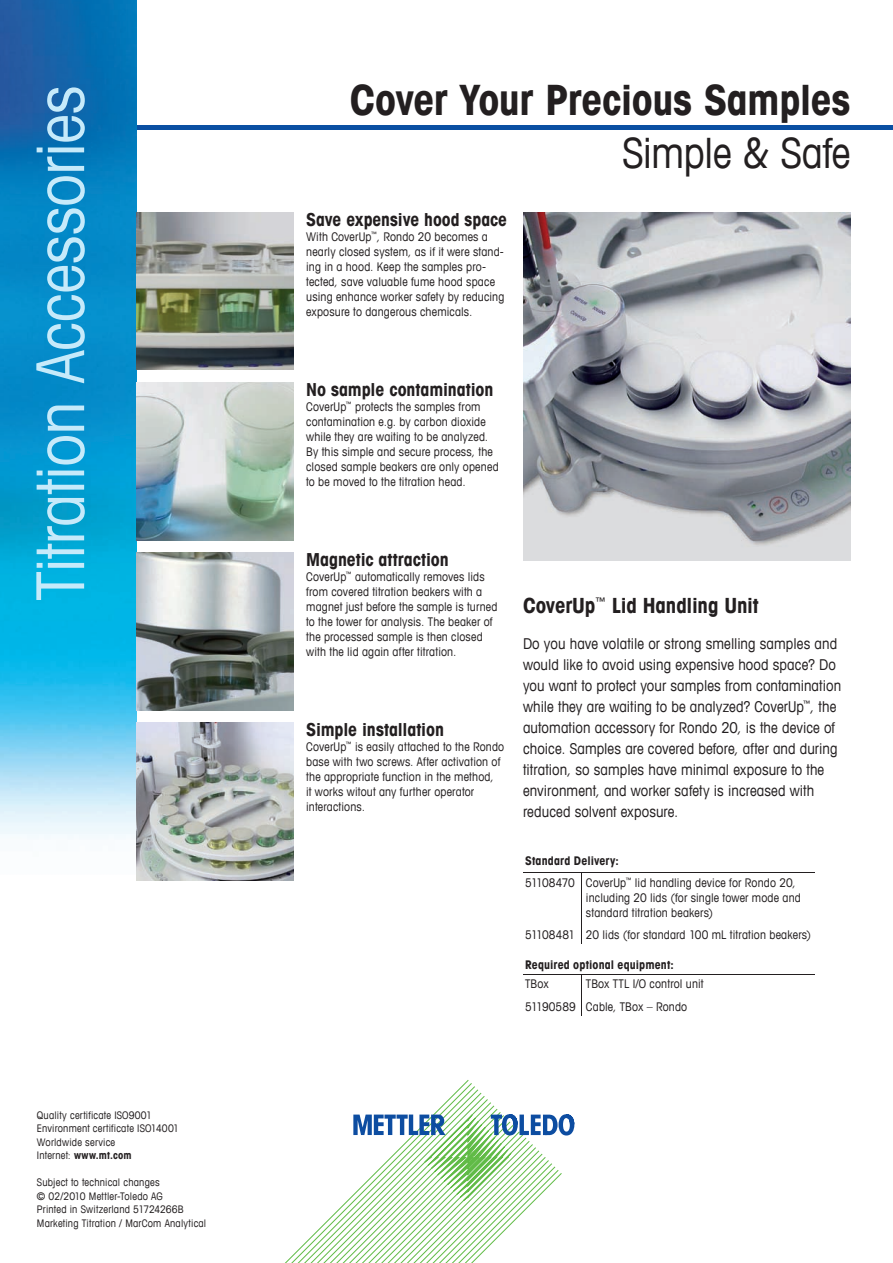
<style>
.page{position:relative;width:893px;height:1263px;background:#fff}
.page>*{position:absolute;margin:0;border:0;box-sizing:border-box;transform-origin:0 0}
.t1{font:condensed 66px "Avant Garde Com";letter-spacing:-.01em;color:#c6eafa}
.t2{font:700 condensed 42px "Avant Garde Com";letter-spacing:-.01em;color:#231f20}
.t3{font:condensed 42px "Avant Garde Com";letter-spacing:-.01em;color:#231f20}
.t4{font:700 condensed 21px "Avant Garde Com";letter-spacing:-.01em;color:#231f20}
.t5{font:700 condensed 18px "Avant Garde Com";letter-spacing:-.005em;color:#231f20}
.t6{font:condensed 15px/21px "Avant Garde Com";letter-spacing:.005em;color:#231f20}
.t7{font:condensed 12px/15px "Avant Garde Com";letter-spacing:.015em;color:#231f20}
.t8{font:700 condensed 12px "Avant Garde Com";letter-spacing:.01em;color:#231f20}
.t9{font:condensed 10.5px/13.5px "Avant Garde Com";letter-spacing:.02em;color:#231f20}
.s1{font-weight:700}
</style>
<div class="page">
<div style="left:111px;top:125px;width:782px;height:5px;background:#0a4fa2"></div>
<svg style="left:285px;top:1080px;width:250px;height:183px"></svg>
<svg style="left:353px;top:1114px;width:221px;height:87px"></svg>
<img style="left:0;top:0;width:136px;height:838px">
<img style="left:136px;top:723px;width:157px;height:157px">
<img style="left:136px;top:383px;width:157px;height:157px">
<img style="left:136px;top:213px;width:157px;height:157px">
<img style="left:136px;top:553px;width:157px;height:157px">
<img style="left:523px;top:213px;width:327px;height:347px">
<hr style="left:581px;top:873px;width:1px;height:48px;background:#231f20">
<svg style="left:581px;top:921px;width:1px;height:23px"></svg>
<svg style="left:581px;top:975px;width:1px;height:41px"></svg>
<hr style="left:523px;top:872px;width:59px;height:1px;background:#231f20">
<hr style="left:582px;top:872px;width:233px;height:1px;background:#231f20">
<hr style="left:523px;top:974px;width:59px;height:1px;background:#231f20">
<hr style="left:582px;top:974px;width:233px;height:1px;background:#231f20">
<h1 class="t1" style="left:20px;top:601px;width:517px;rotate:-90deg">Titration Accessories</h1>
<h2 class="t2" style="left:350px;top:73px;width:502px">Cover Your Precious Samples</h2>
<h2 class="t3" style="left:622px;top:127px;width:230px">Simple &amp; Safe</h2>
<h3 class="t5" style="left:306px;top:208px;width:202px">Save expensive hood space</h3>
<p class="t7" style="left:306px;top:229px;width:200px">With CoverUp<sup>™</sup>, Rondo 20 becomes a nearly closed system, as if it were stand&shy;ing in a hood. Keep the samples pro&shy;tected, save valuable fume hood space using enhance worker safety by reducing exposure to dangerous chemicals.</p>
<h3 class="t5" style="left:306px;top:378px;width:189px">No sample contamination</h3>
<p class="t7" style="left:306px;top:399px;width:194px">CoverUp<sup>™</sup> protects the samples from contamination e.g. by carbon dioxide while they are waiting to be analyzed.<br>By this simple and secure process, the closed sample beakers are only opened to be moved to the titration head.</p>
<h3 class="t5" style="left:306px;top:548px;width:144px">Magnetic attraction</h3>
<p class="t7" style="left:306px;top:569px;width:193px">CoverUp<sup>™</sup> automatically removes lids from covered titration beakers with a magnet just before the sample is turned to the tower for analysis. The beaker of the processed sample is then closed with the lid again after titration.</p>
<h3 class="t4" style="left:523px;top:592px;width:237px">CoverUp<sup>™</sup> Lid Handling Unit</h3>
<p class="t6" style="left:523px;top:633px;width:320px">Do you have volatile or strong smelling samples and would like to avoid using expensive hood space? Do you want to protect your samples from contamination while they are waiting to be analyzed? CoverUp<sup>™</sup>, the automation accessory for Rondo 20, is the device of choice. Samples are covered before, after and during titration, so samples have minimal exposure to the environment, and worker safety is increased with reduced solvent exposure.</p>
<p class="t7" style="left:525px;top:850px;width:272px;line-height:21.5px"><span class="s1">Standard Delivery:<br></span>51108470 CoverUp<sup>™</sup> lid handling device for Rondo 20,</p>
<p class="t7" style="left:586px;top:889px;width:216px">including 20 lids (for single tower mode and standard titration beakers)</p>
<p class="t7" style="left:525px;top:926px;width:288px">51108481 20 lids (for standard 100 mL titration beakers)</p>
<p class="t8" style="left:525px;top:957px;width:150px">Required optional equipment:</p>
<p class="t7" style="left:525px;top:976px;width:25px">TBox</p>
<h3 class="t5" style="left:306px;top:718px;width:139px">Simple installation</h3>
<p class="t7" style="left:306px;top:739px;width:200px">CoverUp<sup>™</sup> is easily attached to the Rondo base with two screws. After activation of the appropriate function in the method,<br>it works witout any further operator interactions.</p>
<p class="t7" style="left:525px;top:972px;width:180px;line-height:22.4px;text-indent:61px">TBox TTL I/O control unit<br>51190589 Cable, TBox – Rondo</p>
<p class="t9" style="left:37px;top:1108px;width:144px">Quality certificate ISO9001<br>Environment certificate ISO14001<br>Worldwide service<br>Internet: <span class="s1">www.mt.com</span></p>
<p class="t9" style="left:37px;top:1176px;width:171px">Subject to technical changes<br>© 02/2010 Mettler-Toledo AG<br>Printed in Switzerland 51724266B Marketing Titration / MarCom Analytical</p>
</div>
